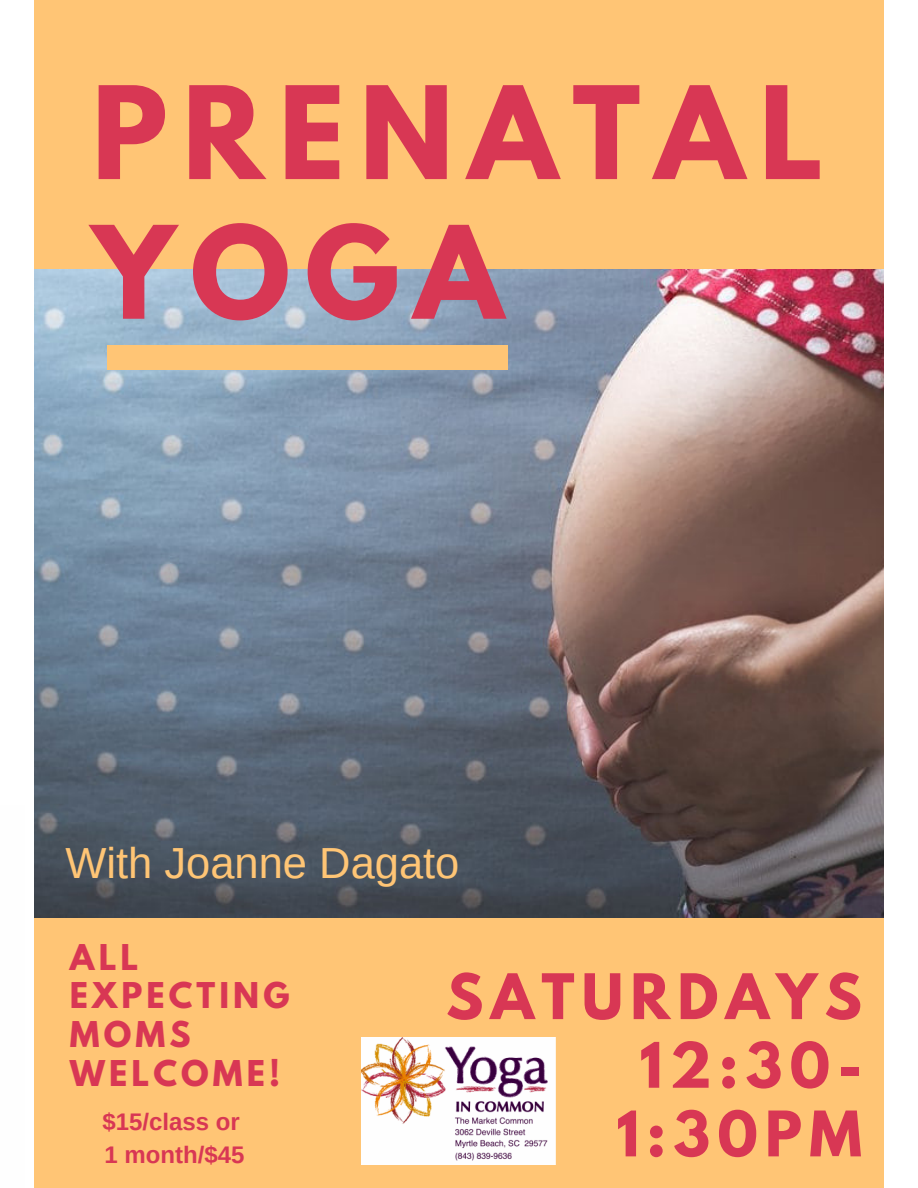
<style>
.page{position:relative;width:918px;height:1188px;background:#fff}
.page>*{position:absolute;margin:0;border:0;box-sizing:border-box;transform-origin:0 0}
.t1{font:700 113.85px/139.6px "League Spartan";letter-spacing:.13em;color:#d83754}
.t2{font:700 55.65px/68.7px "League Spartan";letter-spacing:.13em;color:#d83754;text-align:right}
.t3{font:43.5px "Arimo";color:#ffc575}
.t4{font:700 31.5px/38.8px "League Spartan";letter-spacing:.13em;color:#d83754}
.t5{font:700 24px/32.7px "Arimo";color:#d83754}
</style>
<div class="page">
<div style="left:34px;top:0;width:850px;height:269px;background:#ffc575"></div>
<img style="left:34px;top:269px;width:850px;height:649px">
<div style="left:34px;top:918px;width:850px;height:270px;background:#ffc575"></div>
<div style="left:107px;top:346px;width:401px;height:23px;background:#ffc575"></div>
<img style="left:361px;top:1037px;width:195px;height:127px">
<h1 class="t1" style="left:92px;top:78px;width:733px">PRENATAL<br>YOGA</h1>
<h3 class="t3" style="left:65px;top:839px;width:396px">With Joanne Dagato</h3>
<p class="t4" style="left:70px;top:941px;width:221px">ALL<br>EXPECTING<br>MOMS<br>WELCOME!</p>
<p class="t5" style="left:102px;top:1105px;width:144px">$15/class or<br>1 month/$45</p>
<h2 class="t2" style="left:446px;top:969px;width:417px">SATURDAYS<br>12:30-<br>1:30PM</h2>
</div>
